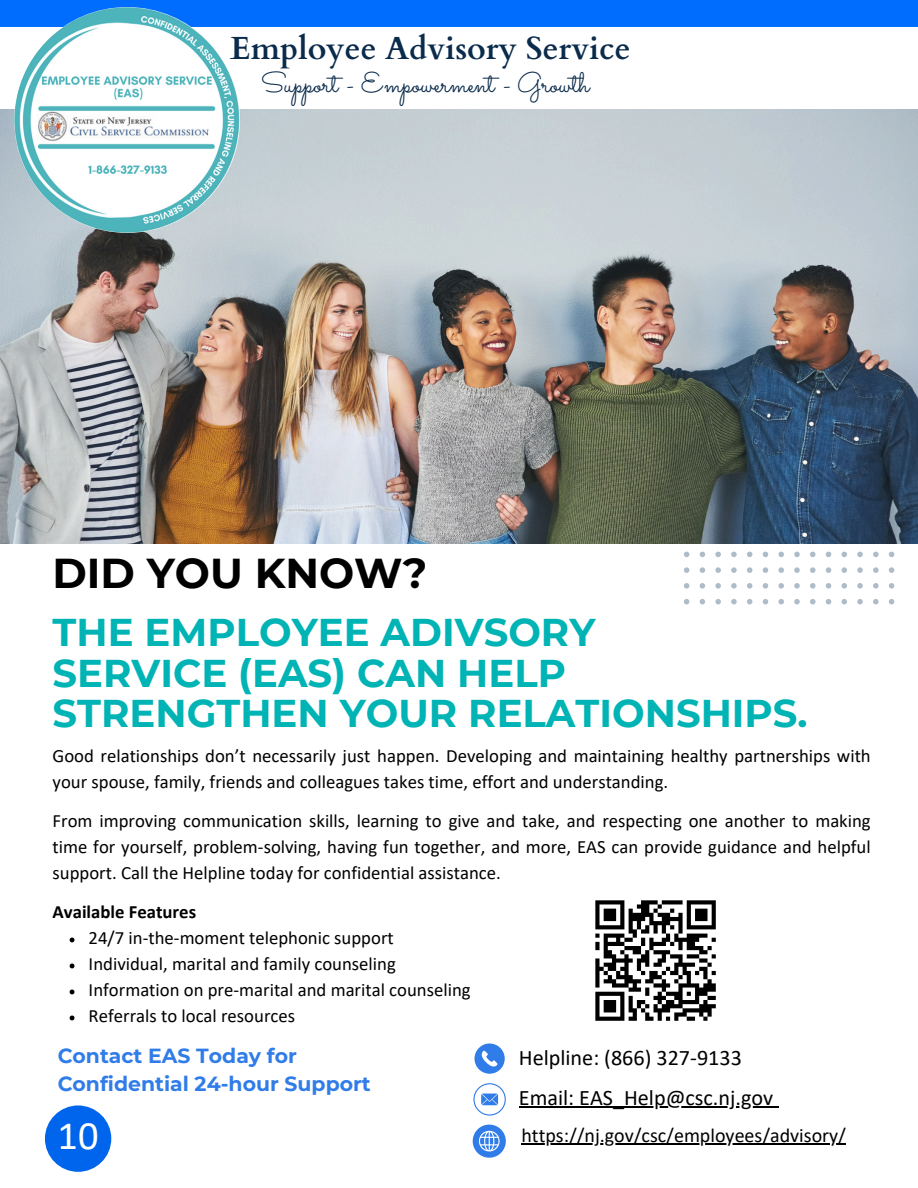
<style>
.page{position:relative;width:918px;height:1188px;background:#fff}
.page>*{position:absolute;margin:0;border:0;box-sizing:border-box;transform-origin:0 0}
.t1{font:700 41.7px "Montserrat";color:#000}
.t2{font:40.5px "Calibri";color:#fff}
.t3{font:700 38.7px/40.5px "Montserrat";color:#00b3b4}
.t4{font:700 32.1px "Cardo";color:#0a2b4b}
.t5{font:28.2px "Sacramento";color:#0a2b4b}
.t6{font:22.2px "Calibri";color:#000}
.t7{font:700 20.4px/28.2px "Montserrat";color:#307ce8}
.t8{font:19.95px "Calibri";color:#000}
.t9{font:18.75px/26px "Calibri";color:#000}
.t10{font:700 18.75px "Calibri";color:#000}
</style>
<div class="page">
<svg style="left:684px;top:552px;width:5px;height:5px"></svg>
<svg style="left:700px;top:552px;width:5px;height:5px"></svg>
<svg style="left:715px;top:552px;width:6px;height:5px"></svg>
<svg style="left:731px;top:552px;width:6px;height:5px"></svg>
<svg style="left:747px;top:552px;width:5px;height:5px"></svg>
<svg style="left:763px;top:552px;width:5px;height:5px"></svg>
<svg style="left:778px;top:552px;width:6px;height:5px"></svg>
<svg style="left:684px;top:567px;width:5px;height:6px"></svg>
<svg style="left:700px;top:567px;width:5px;height:6px"></svg>
<svg style="left:715px;top:567px;width:6px;height:6px"></svg>
<svg style="left:731px;top:567px;width:6px;height:6px"></svg>
<svg style="left:747px;top:567px;width:5px;height:6px"></svg>
<svg style="left:763px;top:567px;width:5px;height:6px"></svg>
<svg style="left:778px;top:567px;width:6px;height:6px"></svg>
<svg style="left:684px;top:583px;width:5px;height:6px"></svg>
<svg style="left:700px;top:583px;width:5px;height:6px"></svg>
<svg style="left:715px;top:583px;width:6px;height:6px"></svg>
<svg style="left:731px;top:583px;width:6px;height:6px"></svg>
<svg style="left:747px;top:583px;width:5px;height:6px"></svg>
<svg style="left:763px;top:583px;width:5px;height:6px"></svg>
<svg style="left:778px;top:583px;width:6px;height:6px"></svg>
<svg style="left:684px;top:599px;width:5px;height:5px"></svg>
<svg style="left:700px;top:599px;width:5px;height:5px"></svg>
<svg style="left:715px;top:599px;width:6px;height:5px"></svg>
<svg style="left:731px;top:599px;width:6px;height:5px"></svg>
<svg style="left:747px;top:599px;width:5px;height:5px"></svg>
<svg style="left:763px;top:599px;width:5px;height:5px"></svg>
<svg style="left:778px;top:599px;width:6px;height:5px"></svg>
<svg style="left:794px;top:552px;width:6px;height:5px"></svg>
<svg style="left:810px;top:552px;width:6px;height:5px"></svg>
<svg style="left:826px;top:552px;width:5px;height:5px"></svg>
<svg style="left:842px;top:552px;width:5px;height:5px"></svg>
<svg style="left:857px;top:552px;width:6px;height:5px"></svg>
<svg style="left:873px;top:552px;width:6px;height:5px"></svg>
<svg style="left:889px;top:552px;width:5px;height:5px"></svg>
<svg style="left:794px;top:567px;width:6px;height:6px"></svg>
<svg style="left:810px;top:567px;width:6px;height:6px"></svg>
<svg style="left:826px;top:567px;width:5px;height:6px"></svg>
<svg style="left:842px;top:567px;width:5px;height:6px"></svg>
<svg style="left:857px;top:567px;width:6px;height:6px"></svg>
<svg style="left:873px;top:567px;width:6px;height:6px"></svg>
<svg style="left:889px;top:567px;width:5px;height:6px"></svg>
<svg style="left:794px;top:583px;width:6px;height:6px"></svg>
<svg style="left:810px;top:583px;width:6px;height:6px"></svg>
<svg style="left:826px;top:583px;width:5px;height:6px"></svg>
<svg style="left:842px;top:583px;width:5px;height:6px"></svg>
<svg style="left:857px;top:583px;width:6px;height:6px"></svg>
<svg style="left:873px;top:583px;width:6px;height:6px"></svg>
<svg style="left:889px;top:583px;width:5px;height:6px"></svg>
<svg style="left:794px;top:599px;width:6px;height:5px"></svg>
<svg style="left:810px;top:599px;width:6px;height:5px"></svg>
<svg style="left:826px;top:599px;width:5px;height:5px"></svg>
<svg style="left:842px;top:599px;width:5px;height:5px"></svg>
<svg style="left:857px;top:599px;width:6px;height:5px"></svg>
<svg style="left:873px;top:599px;width:6px;height:5px"></svg>
<svg style="left:889px;top:599px;width:5px;height:5px"></svg>
<div style="left:0;top:0;width:918px;height:26px;background:#006dff"></div>
<img style="left:0;top:110px;width:918px;height:434px">
<svg style="left:70px;top:938px;width:4px;height:4px"></svg>
<svg style="left:70px;top:964px;width:4px;height:4px"></svg>
<svg style="left:70px;top:990px;width:4px;height:4px"></svg>
<svg style="left:70px;top:1016px;width:4px;height:4px"></svg>
<img style="left:14px;top:7px;width:226px;height:226px;border-radius:50%">
<svg style="left:475px;top:1044px;width:30px;height:30px"></svg>
<svg style="left:473px;top:1083px;width:33px;height:33px"></svg>
<svg style="left:473px;top:1125px;width:32px;height:32px"></svg>
<hr style="left:519px;top:1107px;width:254px;height:1px;background:#000">
<svg style="left:595px;top:900px;width:121px;height:121px"></svg>
<div style="left:45px;top:1105px;width:66px;height:67px;background:#0065ed;border-radius:50%"></div>
<hr style="left:521px;top:1143px;width:325px;height:1px;background:#000">
<p class="t4" style="left:230px;top:27px;width:402px">Employee Advisory Service</p>
<p class="t5" style="left:261px;top:66px;width:330px">Support - Empowerment - Growth</p>
<p class="t1" style="left:53px;top:548px;width:376px">DID YOU KNOW?</p>
<p class="t3" style="left:53px;top:612px;width:757px">THE EMPLOYEE ADIVSORY<br>SERVICE (EAS) CAN HELP<br>STRENGTHEN YOUR RELATIONSHIPS.</p>
<p class="t9" style="left:53px;top:744px;width:820px">Good relationships don’t necessarily just happen. Developing and maintaining healthy partnerships with your spouse, family, friends and colleagues takes time, effort and understanding.</p>
<p class="t9" style="left:53px;top:809px;width:820px;text-align:justify">From improving communication skills, learning to give and take, and respecting one another to making time for yourself, problem-solving, having fun together, and more, EAS can provide guidance and helpful support. Call the Helpline today for confidential assistance.</p>
<h2 class="t10" style="left:53px;top:904px;width:145px">Available Features</h2>
<h3 class="t9" style="left:89px;top:926px;width:307px">24/7 in-the-moment telephonic support</h3>
<p class="t9" style="left:89px;top:952px;width:309px">Individual, marital and family counseling</p>
<h1 class="t9" style="left:89px;top:978px;width:384px">Information on pre-marital and marital counseling</h1>
<h1 class="t9" style="left:89px;top:1004px;width:208px">Referrals to local resources</h1>
<p class="t6" style="left:519px;top:1048px;width:225px">Helpline: (866) 327-9133</p>
<h6 class="t6" style="left:519px;top:1089px;width:256px">Email: EAS_Help@csc.nj.gov</h6>
<p class="t7" style="left:58px;top:1042px;width:315px">Contact EAS Today for<br>Confidential 24-hour Support</p>
<p class="t2" style="left:58px;top:1118px;width:42px">10</p>
<h4 class="t8" style="left:521px;top:1127px;width:326px">https://nj.gov/csc/employees/advisory/</h4>
</div>
